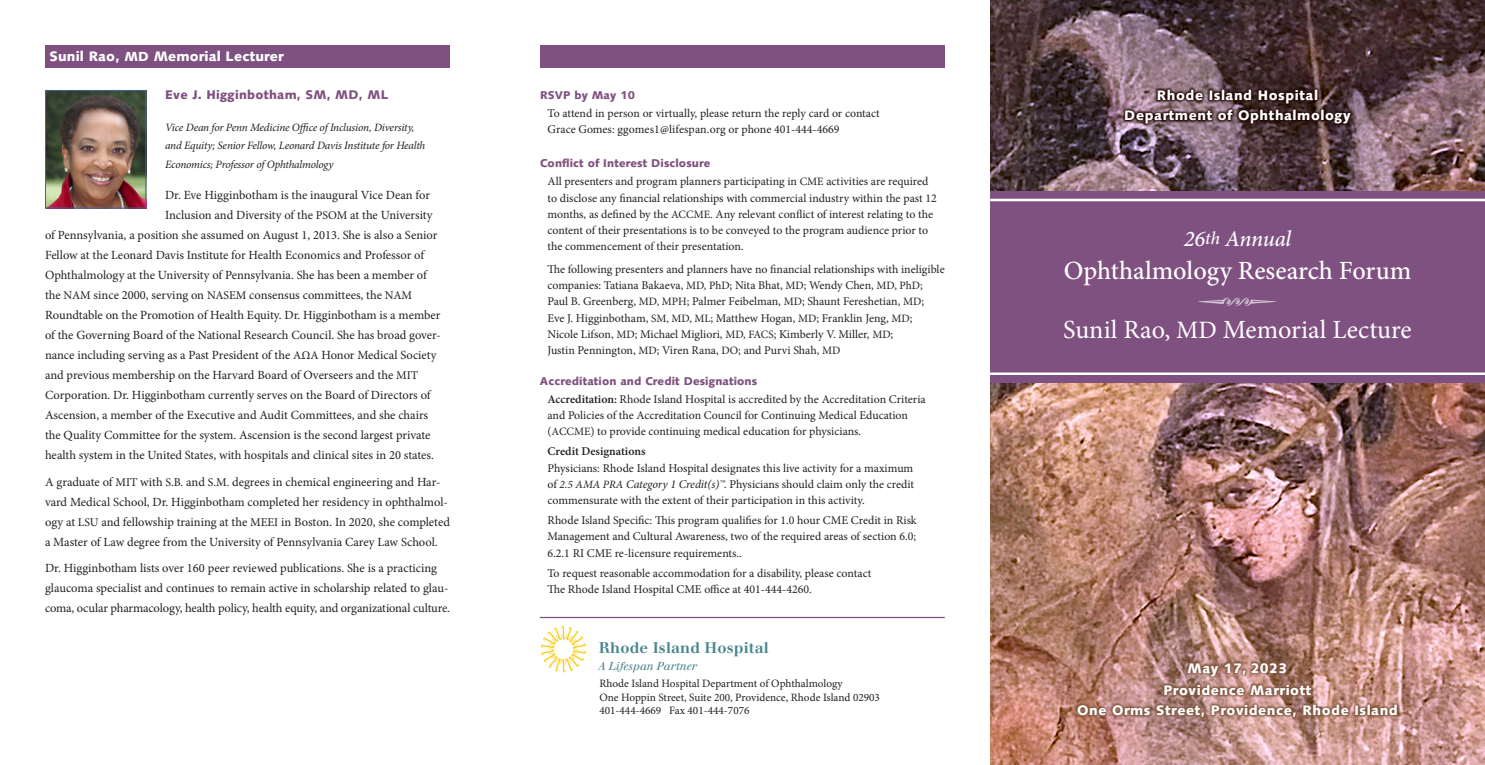
<style>
.page{position:relative;width:1485px;height:765px;background:#fff}
.page>*{position:absolute;margin:0;border:0;box-sizing:border-box;transform-origin:0 0}
.Heading_2{font:45px "Type Embellishments One Let Plain";color:#d5c7d4}
.Heading_1{font:500 26.25px "Minion Pro";color:#fff}
.Heading_1-2{font:26.25px "Minion Pro";color:#fff}
.Heading_1-3{font:italic 500 22.5px "Minion Pro";letter-spacing:-.015em;color:#fff}
.Heading_2-2{font:700 15px "Walbaum LT";letter-spacing:.01em;color:#48858e}
.Heading_1-4{font:900 13.75px/20px "Syntax";letter-spacing:.04em;color:#fff;text-align:center}
.Heading_2-3{font:900 13.75px "Syntax";letter-spacing:.01em;color:#fff}
.Text_10_15{font:12.5px/20px "Minion Pro";letter-spacing:-.005em;color:#231f20}
.Heading_2-4{font:900 12.5px "Syntax";letter-spacing:.02em;color:#7f5180}
.Text_10_15-2{font:11.88px/16.2px "Minion Pro";letter-spacing:-.005em;color:#231f20}
.Text_10_12{font:11.88px/16.2px "Minion Pro";color:#231f20}
.Text_10_15-3{font:italic 11.25px/18.8px "Minion Pro";letter-spacing:-.02em;color:#231f20}
.Text_9_12{font:11.25px/13.8px "Minion Pro";color:#231f20}
.Heading_2-5{font:900 11.25px "Syntax";letter-spacing:.01em;color:#7f5180}
.t1{font:italic 11.25px "Walbaum LT";color:#48858e}
.s1{font-size:13.12px}
.s2{font-size:11.88px}
.s3{font-size:11.25px}
.s4{font-weight:600}
.s5{font-style:italic;font-size:11.25px}
.s6{font-style:italic}
.s7{font-size:18px}
.s8{font-size:25px}
</style>
<div class="page">
<img style="left:990px;top:382px;width:495px;height:383px">
<img style="left:990px;top:0;width:495px;height:191px">
<div style="left:45px;top:45px;width:405px;height:23px;background:#7f5180"></div>
<div style="left:990px;top:191px;width:495px;height:191px;background:#7f5180"></div>
<img style="left:47px;top:92px;width:97px;height:115px">
<div style="left:45px;top:90px;width:101px;height:119px;border:1px solid #4860a1"></div>
<hr style="left:986px;top:199px;width:499px;height:2px;background:#fff">
<hr style="left:986px;top:372px;width:499px;height:3px;background:#fff">
<hr style="left:540px;top:617px;width:405px;height:1px;background:#7f5180">
<div style="left:540px;top:45px;width:405px;height:23px;background:#7f5180"></div>
<svg style="left:1074px;top:659px;width:327px;height:62px;background:#ae7f72"></svg>
<img style="left:540px;top:627px;width:47px;height:46px">
<svg style="left:1122px;top:87px;width:232px;height:40px;background:#50373a"></svg>
<p class="Heading_2-3" style="left:50px;top:48px;width:236px">Sunil Rao, <span class="s1">MD</span> Memorial Lecturer</p>
<p class="Heading_2-4" style="left:165px;top:88px;width:225px">Eve J. Higginbotham, SM, MD, ML</p>
<p class="Text_10_15-3" style="left:165px;top:118px;width:262px">Vice Dean for Penn Medicine Office of Inclusion, Diversity, and Equity; Senior Fellow, Leonard Davis Institute for Health<br>Economics; Professor of Ophthalmology</p>
<p class="Text_10_15" style="left:165px;top:185px;width:266px">Dr. Eve Higginbotham is the inaugural Vice Dean for</p>
<p class="Text_10_15" style="left:165px;top:205px;width:269px">Inclusion and Diversity of the <span class="s2">PSOM</span> at the University</p>
<p class="Text_10_15" style="left:45px;top:225px;width:394px">of Pennsylvania, a position she assumed on August 1, 2013. She is also a Senior</p>
<p class="Text_10_15" style="left:45px;top:245px;width:382px">Fellow at the Leonard Davis Institute for Health Economics and Professor of</p>
<p class="Text_10_15" style="left:45px;top:265px;width:384px">Ophthalmology at the University of Pennsylvania. She has been a member of</p>
<p class="Text_10_15" style="left:45px;top:285px;width:369px">the <span class="s2">NAM</span> since 2000, serving on <span class="s2">NASEM</span> consensus committees, the <span class="s2">NAM</span></p>
<p class="Text_10_15" style="left:45px;top:305px;width:397px">Roundtable on the Promotion of Health Equity. Dr. Higginbotham is a member</p>
<p class="Text_10_15" style="left:45px;top:325px;width:398px">of the Governing Board of the National Research Council. She has broad gover-</p>
<p class="Text_10_15" style="left:45px;top:345px;width:393px">nance including serving as a Past President of the <span class="s2">AΩA</span> Honor Medical Society</p>
<p class="Text_10_15" style="left:45px;top:365px;width:375px">and previous membership on the Harvard Board of Overseers and the <span class="s2">MIT</span></p>
<p class="Text_10_15" style="left:45px;top:385px;width:388px">Corporation. Dr. Higginbotham currently serves on the Board of Directors of</p>
<p class="Text_10_15" style="left:45px;top:405px;width:385px">Ascension, a member of the Executive and Audit Committees, and she chairs</p>
<p class="Text_10_15" style="left:45px;top:425px;width:387px">the Quality Committee for the system. Ascension is the second largest private</p>
<p class="Text_10_15" style="left:45px;top:445px;width:391px">health system in the United States, with hospitals and clinical sites in 20 states.</p>
<p class="Text_10_15" style="left:45px;top:472px;width:407px">A graduate of <span class="s2">MIT</span> with <span class="s2">S.B.</span> and <span class="s2">S.M.</span> degrees in chemical engineering and Har&shy;vard Medical School, Dr. Higginbotham completed her residency in ophthalmol&shy;ogy at <span class="s2">LSU</span> and fellowship training at the <span class="s2">MEEI</span> in Boston. In 2020, she completed a Master of Law degree from the University of Pennsylvania Carey Law School.</p>
<p class="Text_10_15" style="left:45px;top:558px;width:406px">Dr. Higginbotham lists over 160 peer reviewed publications. She is a practicing glaucoma specialist and continues to remain active in scholarship related to glau&shy;coma, ocular pharmacology, health policy, health equity, and organizational culture.</p>
<p class="Heading_2-5" style="left:540px;top:89px;width:96px">RSVP by May 10</p>
<p class="Text_10_12" style="left:548px;top:105px;width:334px">To attend in person or virtually, please return the reply card or contact<br>Grace Gomes: ggomes1@lifespan.org or phone 401-444-4669</p>
<p class="Heading_2-5" style="left:540px;top:156px;width:172px">Conflict of Interest Disclosure</p>
<p class="Text_10_15-2" style="left:548px;top:174px;width:391px">All presenters and program planners participating in <span class="s3">CME</span> activities are required to disclose any financial relationships with commercial industry within the past 12 months, as defined by the <span class="s3">ACCME</span>. Any relevant conflict of interest relating to the content of their presentations is to be conveyed to the program audience prior to the commencement of their presentation.</p>
<p class="Text_10_15-2" style="left:547px;top:261px;width:399px">The following presenters and planners have no financial relationships with ineligible companies: Tatiana Bakaeva, <span class="s3">MD, PhD</span>; Nita Bhat, <span class="s3">MD</span>; Wendy Chen, <span class="s3">MD, PhD</span>; Paul B. Greenberg, <span class="s3">MD, MPH</span>; Palmer Feibelman, <span class="s3">MD</span>; Shaunt Fereshetian, <span class="s3">MD</span>;<br>Eve J. Higginbotham, <span class="s3">SM, MD, ML</span>; Matthew Hogan, <span class="s3">MD</span>; Franklin Jeng, <span class="s3">MD</span>; Nicole Lifson, <span class="s3">MD</span>; Michael Migliori, <span class="s3">MD, FACS</span>; Kimberly V. Miller, <span class="s3">MD</span>;<br>Justin Pennington, <span class="s3">MD</span>; Viren Rana, <span class="s3">DO</span>; and Purvi Shah, <span class="s3">MD</span></p>
<p class="Heading_2-5" style="left:540px;top:375px;width:219px">Accreditation and Credit Designations</p>
<p class="Text_10_15-2" style="left:547px;top:391px;width:380px"><span class="s4">Accreditation:</span> Rhode Island Hospital is accredited by the Accreditation Criteria and Policies of the Accreditation Council for Continuing Medical Education (<span class="s3">ACCME</span>) to provide continuing medical education for physicians.</p>
<p class="Text_10_15-2" style="left:547px;top:444px;width:368px"><span class="s4">Credit Designations<br></span>Physicians: Rhode Island Hospital designates this live activity for a maximum of <span class="s5">2.5 AMA PRA</span> <span class="s6">Category 1 Credit(s)™</span>. Physicians should claim only the credit commensurate with the extent of their participation in this activity.</p>
<p class="Text_10_15-2" style="left:547px;top:512px;width:371px;text-align:justify">Rhode Island Specific: This program qualifies for 1.0 hour CME Credit in Risk Management and Cultural Awareness, two of the required areas of section 6.0; 6.2.1 RI CME re-licensure requirements..</p>
<p class="Text_10_15-2" style="left:547px;top:565px;width:325px">To request reasonable accommodation for a disability, please contact<br>The Rhode Island Hospital CME office at 401-444-4260.</p>
<p class="Heading_2-2" style="left:599px;top:639px;width:172px">Rhode Island Hospital</p>
<p class="t1" style="left:599px;top:659px;width:100px">A Lifespan Partner</p>
<p class="Text_9_12" style="left:599px;top:677px;width:282px">Rhode Island Hospital Department of Ophthalmology<br>One Hoppin Street, Suite 200, Providence, Rhode Island 02903<br>401-444-4669 Fax 401-444-7076</p>
<p class="Heading_1-4" style="left:1124px;top:86px;width:228px">Rhode Island Hospital<br>Department of Ophthalmology</p>
<p class="Heading_1-3" style="left:1184px;top:224px;width:109px">26<span class="s7">th</span> Annual</p>
<p class="Heading_1" style="left:1064px;top:253px;width:349px">Ophthalmology Research Forum</p>
<p class="Heading_1-2" style="left:1063px;top:312px;width:350px">Sunil Rao, <span class="s8">MD</span> Memorial Lecture</p>
<p class="Heading_2" style="left:1197px;top:284px;width:83px">Q</p>
<p class="Heading_1-4" style="left:1188px;top:658px;width:101px">May 17, 2023</p>
<p class="Heading_1-4" style="left:1077px;top:680px;width:322px">Providence Marriott<br>One Orms Street, Providence, Rhode Island</p>
</div>
